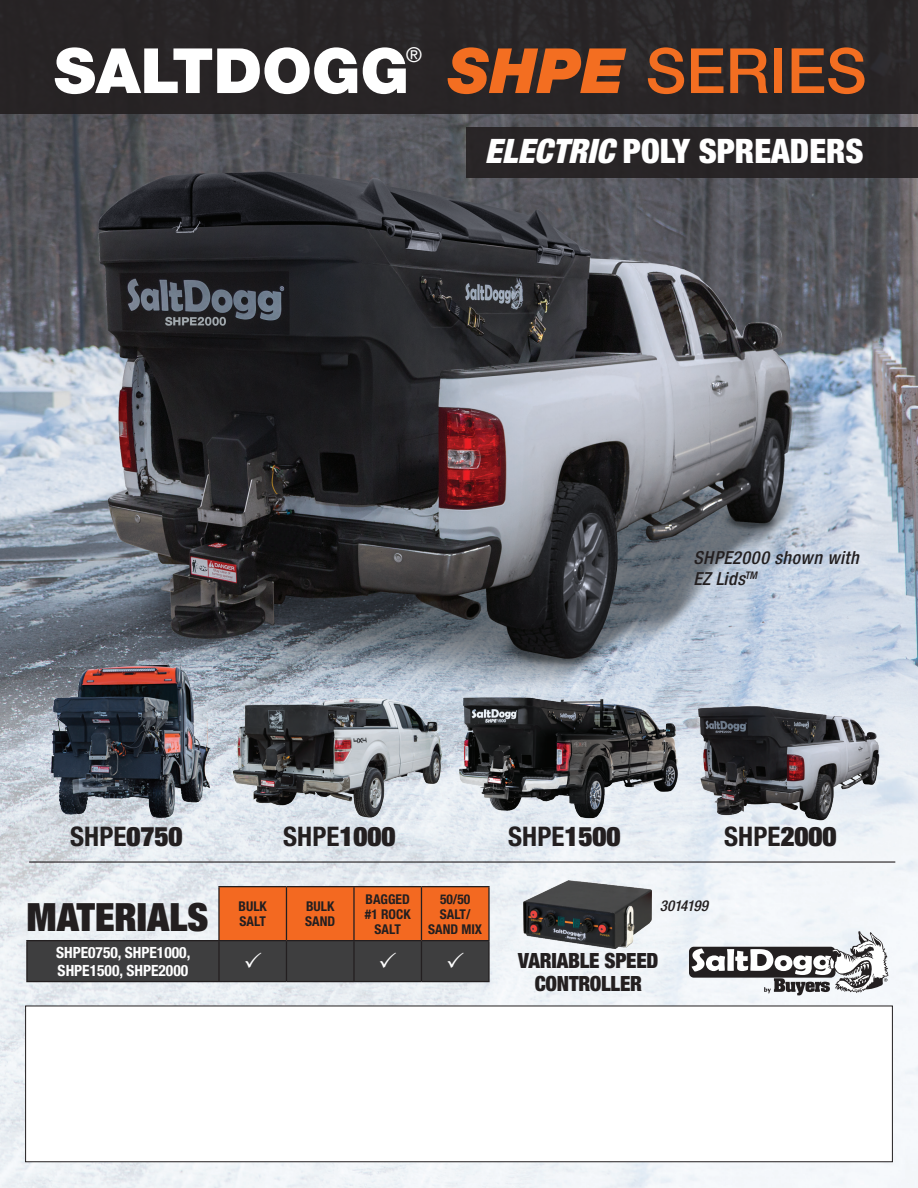
<style>
.page{position:relative;width:918px;height:1188px;background:#fff}
.page>*{position:absolute;margin:0;border:0;box-sizing:border-box;transform-origin:0 0}
.t1{font:500 62.4px "Helvetica Neue LT";color:#f36e21}
.t2{font:900 62.4px "Helvetica Neue LT";color:#fff}
.t3{font:900 expanded 39px "Helvetica Neue LT";color:#231f20}
.t4{font:900 condensed 33.75px "Helvetica Neue LT";color:#fff}
.t5{font:700 condensed 27px "Helvetica Neue LT";color:#231f20}
.t6{font:900 condensed 21px/22.5px "Helvetica Neue LT";letter-spacing:-.015em;color:#231f20;text-align:center}
.t7{font:condensed 20.55px "Helvetica Neue LT";color:#fff}
.t8{font:italic 500 condensed 18px/21.6px "Helvetica Neue LT";letter-spacing:.03em;color:#231f20}
.t9{font:700 condensed 15.45px/18.6px "Helvetica Neue LT";color:#fff}
.t10{font:italic 500 condensed 15px "Helvetica Neue LT";letter-spacing:-.035em;color:#231f20}
.t11{font:700 condensed 13.5px/15px "Helvetica Neue LT";color:#231f20}
.s1{font-weight:900;font-style:italic}
.s2{font-style:italic}
.s3{font-weight:900;font-stretch:expanded}
</style>
<div class="page">
<img style="left:0;top:114px;width:918px;height:1074px">
<div style="left:0;top:0;width:918px;height:114px;background:#231f20"></div>
<div style="left:466px;top:127px;width:452px;height:51px;background:#231f20"></div>
<div style="left:26px;top:1006px;width:866px;height:156px;background:#fff"></div>
<div style="left:25px;top:1006px;width:868px;height:156px;border:1px solid #231f20"></div>
<svg style="left:692px;top:931px;width:197px;height:64px"></svg>
<img style="left:51px;top:660px;width:167px;height:166px">
<img style="left:233px;top:698px;width:453px;height:126px">
<img style="left:698px;top:707px;width:182px;height:124px">
<img style="left:523px;top:880px;width:128px;height:68px">
<hr style="left:218px;top:886px;width:68px;height:1px;background:#231f20">
<hr style="left:286px;top:886px;width:68px;height:1px;background:#231f20">
<hr style="left:354px;top:886px;width:67px;height:1px;background:#231f20">
<hr style="left:421px;top:886px;width:69px;height:1px;background:#231f20">
<hr style="left:488px;top:887px;width:2px;height:53px;background:#231f20">
<hr style="left:26px;top:941px;width:2px;height:40px;background:#231f20">
<hr style="left:421px;top:940px;width:69px;height:1px;background:#231f20">
<hr style="left:488px;top:941px;width:2px;height:40px;background:#231f20">
<hr style="left:26px;top:981px;width:193px;height:1px;background:#231f20">
<hr style="left:421px;top:981px;width:69px;height:1px;background:#231f20">
<hr style="left:26px;top:940px;width:193px;height:1px;background:#231f20">
<hr style="left:29px;top:861px;width:866px;height:2px;background:#231f20">
<svg style="left:27px;top:887px;width:462px;height:95px;background:#9e735e"></svg>
<h1 class="t2" style="left:54px;top:34px;width:357px">SALTDOGG</h1>
<h3 class="t7" style="left:406px;top:43px;width:18px">®</h3>
<h1 class="t1" style="left:448px;top:34px;width:420px"><span class="s1">SHPE</span> SERIES</h1>
<h3 class="t4" style="left:485px;top:131px;width:380px"><span class="s2">ELECTRIC</span> POLY SPREADERS</h3>
<h3 class="t8" style="left:693px;top:546px;width:167px">SHPE2000 shown with<br>EZ Lids<sup>TM</sup></h3>
<h3 class="t5" style="left:70px;top:820px;width:114px">SHPE<span class="s3">0750</span></h3>
<h3 class="t5" style="left:283px;top:820px;width:114px">SHPE<span class="s3">1000</span></h3>
<h3 class="t5" style="left:508px;top:820px;width:114px">SHPE<span class="s3">1500</span></h3>
<h3 class="t5" style="left:724px;top:820px;width:114px">SHPE<span class="s3">2000</span></h3>
<h2 class="t3" style="left:26px;top:892px;width:184px">MATERIALS</h2>
<p class="t9" style="left:56px;top:943px;width:136px">SHPE0750, SHPE1000,<br>SHPE1500, SHPE2000</p>
<p class="t11" style="left:239px;top:899px;width:30px">BULK<br>SALT</p>
<p class="t11" style="left:305px;top:899px;width:32px">BULK<br>SAND</p>
<p class="t11" style="left:365px;top:891px;width:47px;text-align:center">BAGGED #1 ROCK<br>SALT</p>
<p class="t11" style="left:428px;top:891px;width:55px;text-align:center">50/50<br>SALT/<br>SAND MIX</p>
<p class="t10" style="left:660px;top:897px;width:50px">3014199</p>
<h3 class="t6" style="left:518px;top:949px;width:142px">VARIABLE SPEED<br>CONTROLLER</h3>
</div>
